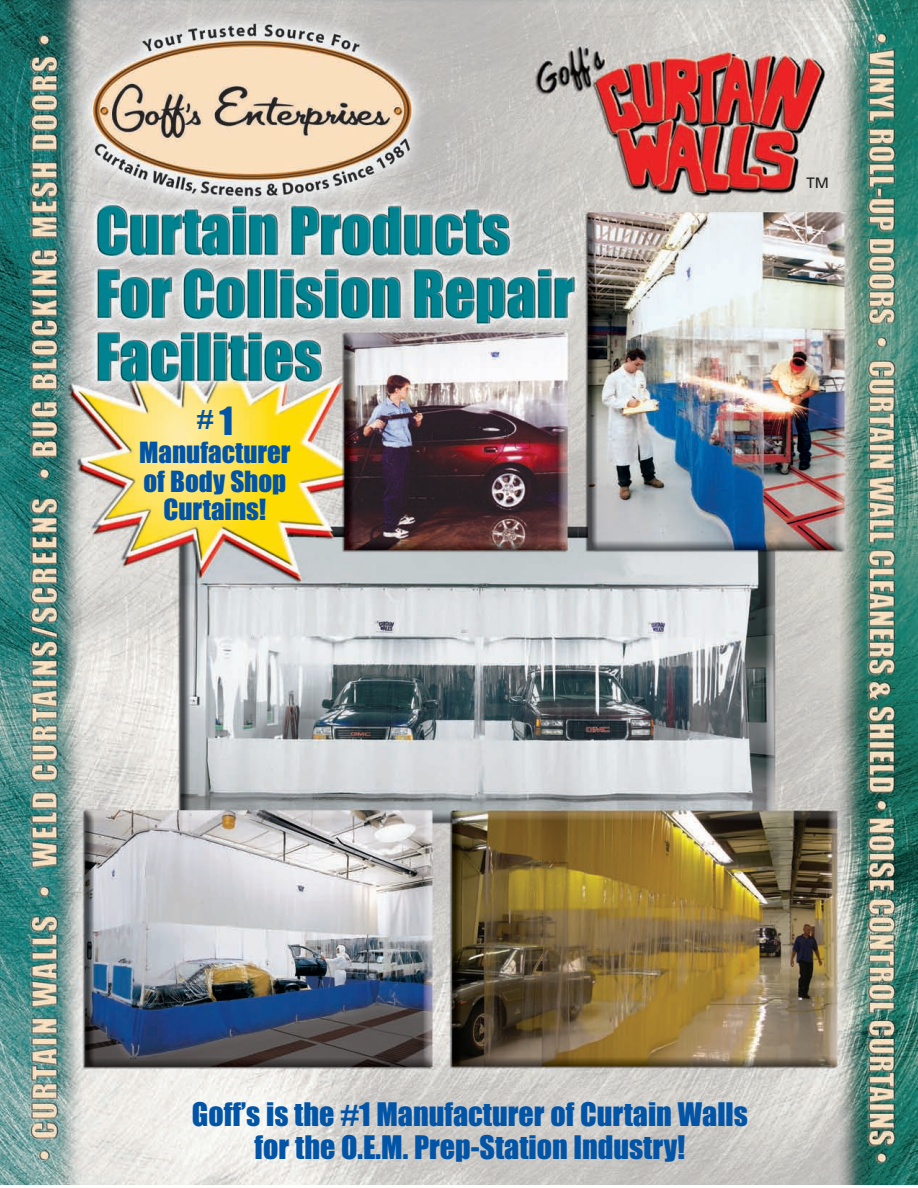
<style>
.page{position:relative;width:918px;height:1188px;background:#fff}
.page>*{position:absolute;margin:0;border:0;box-sizing:border-box;transform-origin:0 0}
.t1{font:30px/33px "Impact";color:#0154a6;text-align:center}
.t2{font:27px/34.5px "Impact";color:#0154a6;text-align:center}
.t3{font:15px "Frutiger";color:#231f20}
.s1{font-size:36px}
</style>
<div class="page">
<img style="left:0;top:0;width:918px;height:1185px">
<p class="t2" style="left:139px;top:402px;width:153px">#<span class="s1">1<br></span>Manufacturer</p>
<p class="t2" style="left:143px;top:468px;width:144px;line-height:28.5px">of Body Shop<br>Curtains!</p>
<p class="t3" style="left:807px;top:177px;width:24px">TM</p>
<p class="t1" style="left:192px;top:1099px;width:557px">Goff’s is the #1 Manufacturer of Curtain Walls for the O.E.M. Prep-Station Industry!</p>
</div>
